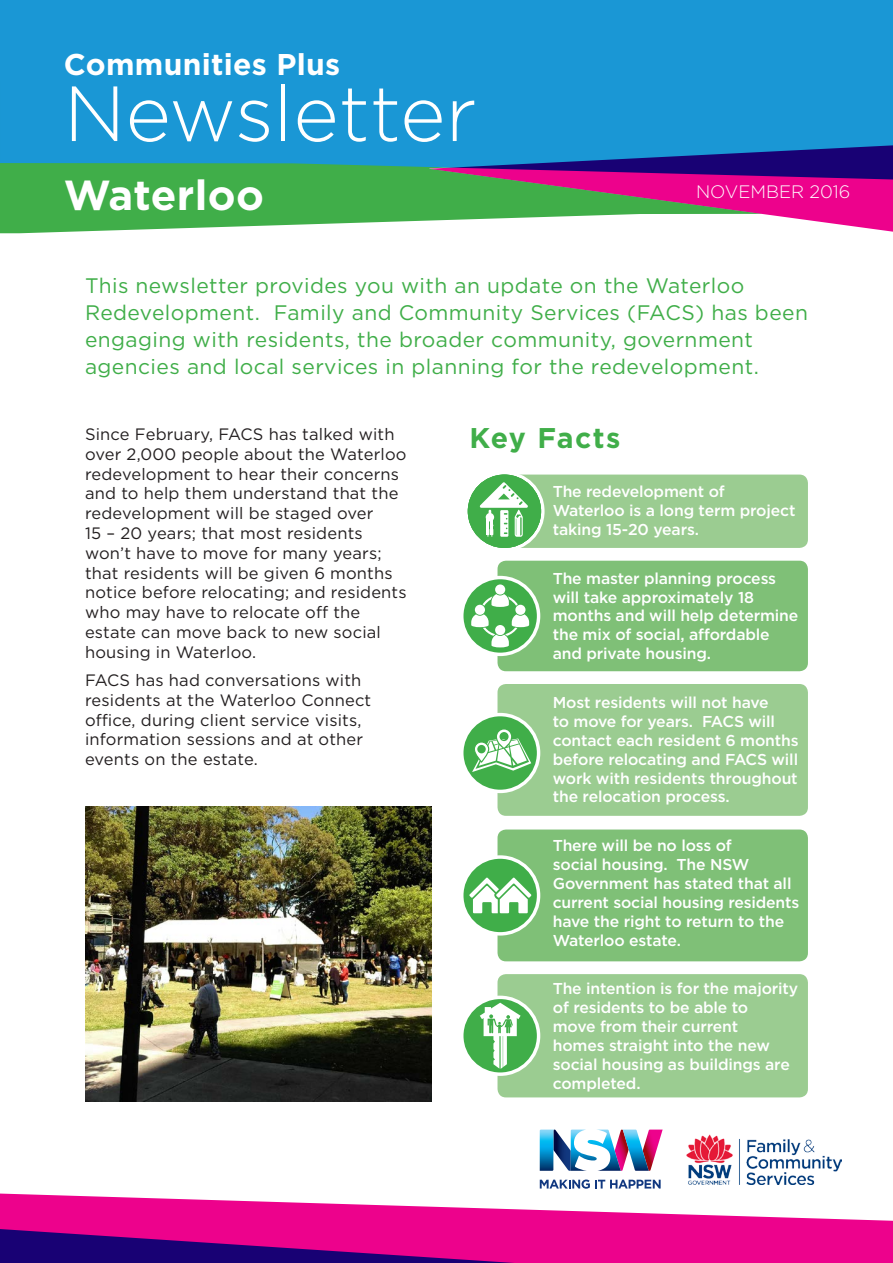
<style>
.page{position:relative;width:893px;height:1263px;background:#fff}
.page>*{position:absolute;margin:0;border:0;box-sizing:border-box;transform-origin:0 0}
.t1{font:300 78px "Gotham";color:#fff}
.t2{font:700 42px "Gotham";letter-spacing:.01em;color:#fff}
.t3{font:700 30px "Gotham";letter-spacing:.01em;color:#fff}
.t4{font:700 28.5px "Gotham";letter-spacing:.035em;color:#40ae49}
.t5{font:21px/27px "Gotham";letter-spacing:.02em;color:#40ae49}
.t6{font:300 18px "Gotham";color:#fff}
.t7{font:16.5px/19.8px "Gotham";letter-spacing:.01em;color:#231f20}
.t8{font:500 15.75px/18.9px "Gotham";letter-spacing:-.01em;color:#fff}
</style>
<div class="page">
<div style="left:497px;top:561px;width:311px;height:110px;background:#7fc077;border-radius:9px"></div>
<div style="left:497px;top:684px;width:311px;height:132px;background:#9bcc91;border-radius:9px"></div>
<div style="left:497px;top:829px;width:311px;height:132px;background:#7fc077;border-radius:9px"></div>
<div style="left:497px;top:974px;width:311px;height:123px;background:#9bcc91;border-radius:9px"></div>
<div style="left:460px;top:576px;width:80px;height:80px;border:7px solid #fff;border-radius:50%"></div>
<div style="left:460px;top:713px;width:80px;height:80px;border:7px solid #fff;border-radius:50%"></div>
<div style="left:460px;top:855px;width:80px;height:80px;border:7px solid #fff;border-radius:50%"></div>
<div style="left:497px;top:475px;width:311px;height:73px;background:#9bcc91;border-radius:9px"></div>
<div style="left:464px;top:471px;width:81px;height:80px;border:7px solid #fff;border-radius:50%"></div>
<svg style="left:1px;top:179px;width:428px;height:54px;fill:#40ae49"></svg>
<div style="left:0;top:0;width:893px;height:179px;background:#1a97d5"></div>
<svg style="left:514px;top:1209px;width:379px;height:54px;fill:#ed028c"></svg>
<svg style="left:0;top:1193px;width:514px;height:70px;fill:#ed028c"></svg>
<svg style="left:540px;top:1179px;width:121px;height:10px"></svg>
<svg style="left:540px;top:1129px;width:123px;height:42px"></svg>
<img style="left:687px;top:1134px;width:154px;height:50px">
<div style="left:468px;top:475px;width:73px;height:73px;background:#40ae49;border-radius:50%"></div>
<div style="left:463px;top:579px;width:74px;height:74px;background:#40ae49;border-radius:50%"></div>
<div style="left:463px;top:716px;width:74px;height:74px;background:#40ae49;border-radius:50%"></div>
<div style="left:463px;top:859px;width:74px;height:73px;background:#40ae49;border-radius:50%"></div>
<svg style="left:469px;top:878px;width:62px;height:35px"></svg>
<svg style="left:480px;top:482px;width:48px;height:55px"></svg>
<div style="left:460px;top:996px;width:80px;height:80px;border:7px solid #fff;border-radius:50%"></div>
<div style="left:463px;top:999px;width:74px;height:73px;background:#40ae49;border-radius:50%"></div>
<svg style="left:480px;top:1003px;width:41px;height:66px"></svg>
<svg style="left:472px;top:729px;width:59px;height:43px"></svg>
<svg style="left:474px;top:742px;width:15px;height:20px"></svg>
<div style="left:474px;top:741px;width:15px;height:21px;border:1px solid #40ae49;border-radius:7px"></div>
<div style="left:477px;top:745px;width:9px;height:8px;background:#40ae49;border-radius:50%"></div>
<svg style="left:0;top:146px;width:1px;height:87px"></svg>
<div style="left:475px;top:605px;width:10px;height:10px;background:#fff;border-radius:50%"></div>
<div style="left:515px;top:605px;width:10px;height:10px;background:#fff;border-radius:50%"></div>
<div style="left:495px;top:584px;width:10px;height:11px;background:#fff;border-radius:50%"></div>
<svg style="left:471px;top:614px;width:58px;height:33px"></svg>
<svg style="left:483px;top:594px;width:35px;height:13px"></svg>
<svg style="left:429px;top:129px;width:464px;height:103px"></svg>
<img style="left:85px;top:806px;width:347px;height:296px">
<h3 class="t3" style="left:64px;top:45px;width:278px">Communities Plus</h3>
<h1 class="t1" style="left:64px;top:64px;width:414px">Newsletter</h1>
<h2 class="t2" style="left:64px;top:167px;width:202px">Waterloo</h2>
<p class="t6" style="left:696px;top:180px;width:156px">NOVEMBER 2016</p>
<p class="t5" style="left:85px;top:272px;width:724px">This newsletter provides you with an update on the Waterloo Redevelopment. Family and Community Services (FACS) has been engaging with residents, the broader community, government agencies and local services in planning for the redevelopment.</p>
<p class="t7" style="left:85px;top:424px;width:323px">Since February, FACS has talked with over 2,000 people about the Waterloo redevelopment to hear their concerns and to help them understand that the redevelopment will be staged over<br>15 – 20 years; that most residents won’t have to move for many years; that residents will be given 6 months notice before relocating; and residents who may have to relocate off the estate can move back to new social housing in Waterloo.</p>
<p class="t7" style="left:85px;top:670px;width:288px">FACS has had conversations with residents at the Waterloo Connect office, during client service visits, information sessions and at other events on the estate.</p>
<h3 class="t4" style="left:469px;top:419px;width:153px">Key Facts</h3>
<p class="t8" style="left:553px;top:482px;width:244px">The redevelopment of<br>Waterloo is a long term project taking 15-20 years.</p>
<p class="t8" style="left:553px;top:568px;width:247px">The master planning process will take approximately 18 months and will help determine the mix of social, affordable and private housing.</p>
<p class="t8" style="left:553px;top:693px;width:247px">Most residents will not have<br>to move for years. FACS will contact each resident 6 months before relocating and FACS will work with residents throughout the relocation process.</p>
<p class="t8" style="left:553px;top:836px;width:248px">There will be no loss of<br>social housing. The NSW<br>Government has stated that all current social housing residents have the right to return to the<br>Waterloo estate.</p>
<p class="t8" style="left:553px;top:979px;width:247px">The intention is for the majority of residents to be able to<br>move from their current<br>homes straight into the new social housing as buildings are completed.</p>
</div>
